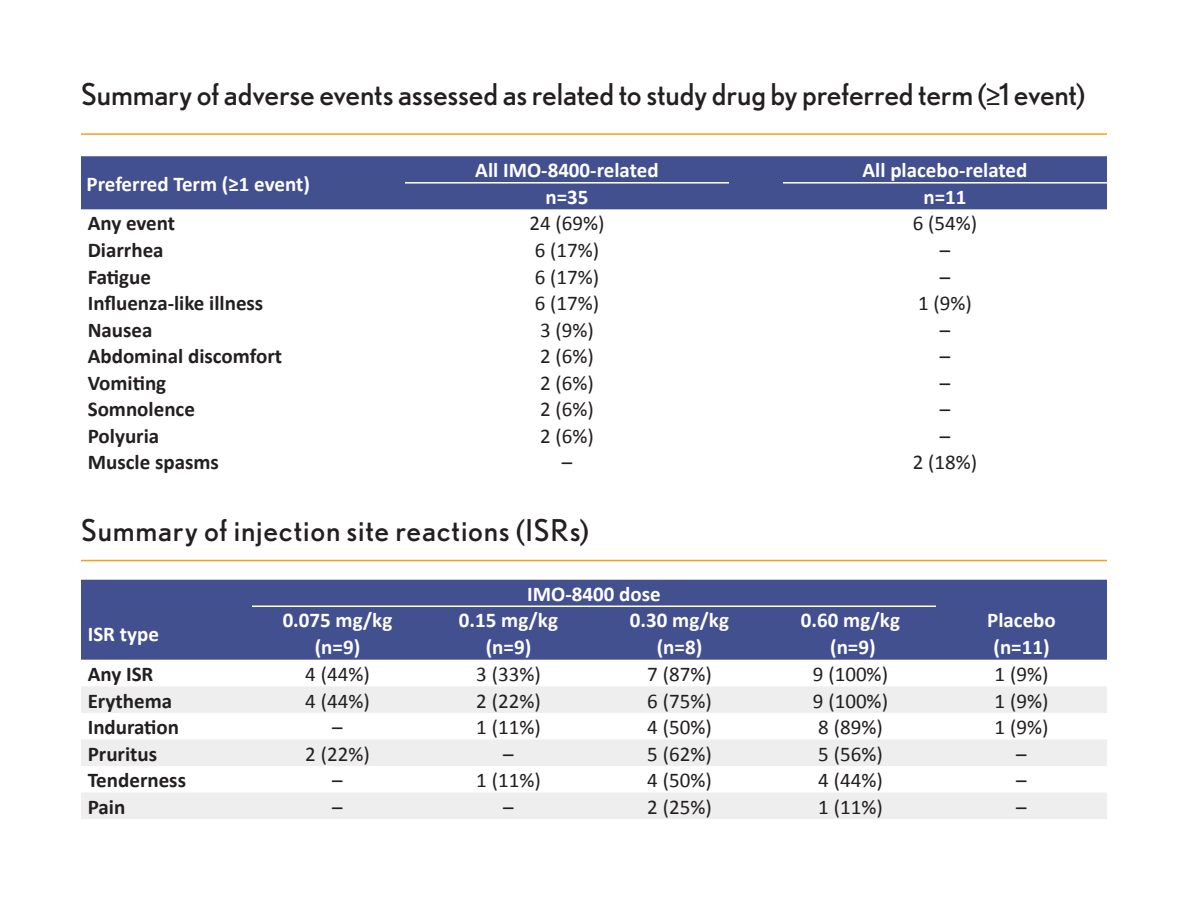
<style>
.page{position:relative;width:1188px;height:918px;background:#fff}
.page>*{position:absolute;margin:0;border:0;box-sizing:border-box;transform-origin:0 0}
.t1{font:30px "Nobel";letter-spacing:-.005em;color:#231f20}
.t2{font:30px "Nobel";letter-spacing:.025em;color:#231f20}
.Body{font:21px "Calibri";color:#231f20}
.Body-2{font:700 21px/27px "Calibri";color:#fff;text-align:center}
.Body-3{font:700 21px "Calibri";color:#231f20}
.s1{font-family:"Calibri"}
</style>
<div class="page">
<hr style="left:81px;top:133px;width:1026px;height:2px;background:#f89e1e">
<div style="left:81px;top:156px;width:1026px;height:53px;background:#435090"></div>
<hr style="left:405px;top:182px;width:324px;height:2px;background:#fff">
<hr style="left:783px;top:182px;width:324px;height:2px;background:#fff">
<div style="left:81px;top:580px;width:171px;height:80px;background:#435090"></div>
<div style="left:252px;top:580px;width:855px;height:80px;background:#435090"></div>
<svg style="left:81px;top:686px;width:1026px;height:133px;fill:#eeeeef"></svg>
<hr style="left:252px;top:606px;width:171px;height:1px;background:#fff">
<hr style="left:423px;top:606px;width:171px;height:1px;background:#fff">
<hr style="left:594px;top:606px;width:171px;height:1px;background:#fff">
<hr style="left:765px;top:606px;width:171px;height:1px;background:#fff">
<hr style="left:81px;top:560px;width:1026px;height:1px;background:#f89e1e">
<p class="t1" style="left:81px;top:77px;width:1006px">Summary of adverse events assessed as related to study drug by preferred term (<span class="s1">≥</span>1 event)</p>
<p class="Body-2" style="left:87px;top:170px;width:225px">Preferred Term (≥1 event)</p>
<p class="Body-2" style="left:475px;top:157px;width:185px">All IMO-8400-related</p>
<p class="Body-2" style="left:863px;top:157px;width:166px">All placebo-related</p>
<p class="Body-2" style="left:545px;top:183px;width:45px">n=35</p>
<p class="Body-2" style="left:923px;top:183px;width:45px">n=11</p>
<p class="Body-3" style="left:88px;top:210px;width:89px">Any event</p>
<p class="Body" style="left:529px;top:210px;width:77px">24 (69%)</p>
<p class="Body" style="left:913px;top:210px;width:66px">6 (54%)</p>
<p class="Body-3" style="left:88px;top:237px;width:77px">Diarrhea</p>
<p class="Body" style="left:535px;top:237px;width:66px">6 (17%)</p>
<p class="Body" style="left:940px;top:237px;width:12px">–</p>
<p class="Body-3" style="left:88px;top:263px;width:65px">Fatigue</p>
<p class="Body" style="left:535px;top:263px;width:66px">6 (17%)</p>
<p class="Body" style="left:940px;top:263px;width:12px">–</p>
<p class="Body-3" style="left:88px;top:290px;width:177px">Influenza-like illness</p>
<p class="Body" style="left:535px;top:290px;width:66px">6 (17%)</p>
<p class="Body" style="left:918px;top:290px;width:55px">1 (9%)</p>
<p class="Body-3" style="left:88px;top:316px;width:66px">Nausea</p>
<p class="Body" style="left:540px;top:316px;width:55px">3 (9%)</p>
<p class="Body" style="left:940px;top:316px;width:12px">–</p>
<p class="Body-3" style="left:88px;top:343px;width:196px">Abdominal discomfort</p>
<p class="Body" style="left:540px;top:343px;width:55px">2 (6%)</p>
<p class="Body" style="left:940px;top:343px;width:12px">–</p>
<p class="Body-3" style="left:88px;top:369px;width:80px">Vomiting</p>
<p class="Body" style="left:540px;top:370px;width:55px">2 (6%)</p>
<p class="Body" style="left:940px;top:370px;width:12px">–</p>
<p class="Body-3" style="left:88px;top:396px;width:109px">Somnolence</p>
<p class="Body" style="left:540px;top:396px;width:55px">2 (6%)</p>
<p class="Body" style="left:940px;top:396px;width:12px">–</p>
<p class="Body-3" style="left:88px;top:422px;width:73px">Polyuria</p>
<p class="Body" style="left:540px;top:423px;width:55px">2 (6%)</p>
<p class="Body" style="left:940px;top:423px;width:12px">–</p>
<p class="Body-3" style="left:88px;top:449px;width:133px">Muscle spasms</p>
<p class="Body" style="left:562px;top:449px;width:12px">–</p>
<p class="Body" style="left:913px;top:449px;width:66px">2 (18%)</p>
<p class="t2" style="left:81px;top:513px;width:509px">Summary of injection site reactions (ISRs)</p>
<p class="Body-2" style="left:88px;top:620px;width:73px">ISR type</p>
<p class="Body-2" style="left:527px;top:580px;width:135px">IMO‑8400 dose</p>
<p class="Body-2" style="left:283px;top:607px;width:111px">0.075 mg/kg (n=9)</p>
<p class="Body-2" style="left:459px;top:607px;width:101px">0.15 mg/kg (n=9)</p>
<p class="Body-2" style="left:630px;top:607px;width:101px">0.30 mg/kg (n=8)</p>
<p class="Body-2" style="left:801px;top:607px;width:101px">0.60 mg/kg (n=9)</p>
<p class="Body-2" style="left:987px;top:607px;width:70px;text-align:left">Placebo (n=11)</p>
<p class="Body-3" style="left:88px;top:661px;width:67px">Any ISR</p>
<p class="Body" style="left:305px;top:661px;width:66px">4 (44%)</p>
<p class="Body" style="left:476px;top:661px;width:66px">3 (33%)</p>
<p class="Body" style="left:647px;top:661px;width:66px">7 (87%)</p>
<p class="Body" style="left:813px;top:661px;width:77px">9 (100%)</p>
<p class="Body" style="left:995px;top:661px;width:55px">1 (9%)</p>
<p class="Body-3" style="left:88px;top:687px;width:86px">Erythema</p>
<p class="Body" style="left:305px;top:687px;width:66px">4 (44%)</p>
<p class="Body" style="left:476px;top:687px;width:66px">2 (22%)</p>
<p class="Body" style="left:647px;top:687px;width:66px">6 (75%)</p>
<p class="Body" style="left:813px;top:687px;width:77px">9 (100%)</p>
<p class="Body" style="left:995px;top:687px;width:55px">1 (9%)</p>
<p class="Body-3" style="left:88px;top:714px;width:93px">Induration</p>
<p class="Body" style="left:332px;top:714px;width:12px">–</p>
<p class="Body" style="left:476px;top:714px;width:66px">1 (11%)</p>
<p class="Body" style="left:647px;top:714px;width:66px">4 (50%)</p>
<p class="Body" style="left:818px;top:714px;width:66px">8 (89%)</p>
<p class="Body" style="left:995px;top:714px;width:55px">1 (9%)</p>
<p class="Body-3" style="left:88px;top:740px;width:71px">Pruritus</p>
<p class="Body" style="left:305px;top:740px;width:66px">2 (22%)</p>
<p class="Body" style="left:503px;top:740px;width:12px">–</p>
<p class="Body" style="left:647px;top:740px;width:66px">5 (62%)</p>
<p class="Body" style="left:818px;top:740px;width:66px">5 (56%)</p>
<p class="Body" style="left:1016px;top:740px;width:12px">–</p>
<p class="Body-3" style="left:88px;top:767px;width:100px">Tenderness</p>
<p class="Body" style="left:332px;top:767px;width:12px">–</p>
<p class="Body" style="left:476px;top:767px;width:66px">1 (11%)</p>
<p class="Body" style="left:647px;top:767px;width:66px">4 (50%)</p>
<p class="Body" style="left:818px;top:767px;width:66px">4 (44%)</p>
<p class="Body" style="left:1016px;top:767px;width:12px">–</p>
<p class="Body-3" style="left:88px;top:793px;width:39px">Pain</p>
<p class="Body" style="left:332px;top:793px;width:12px">–</p>
<p class="Body" style="left:503px;top:793px;width:12px">–</p>
<p class="Body" style="left:647px;top:793px;width:66px">2 (25%)</p>
<p class="Body" style="left:818px;top:793px;width:66px">1 (11%)</p>
<p class="Body" style="left:1016px;top:793px;width:12px">–</p>
</div>
